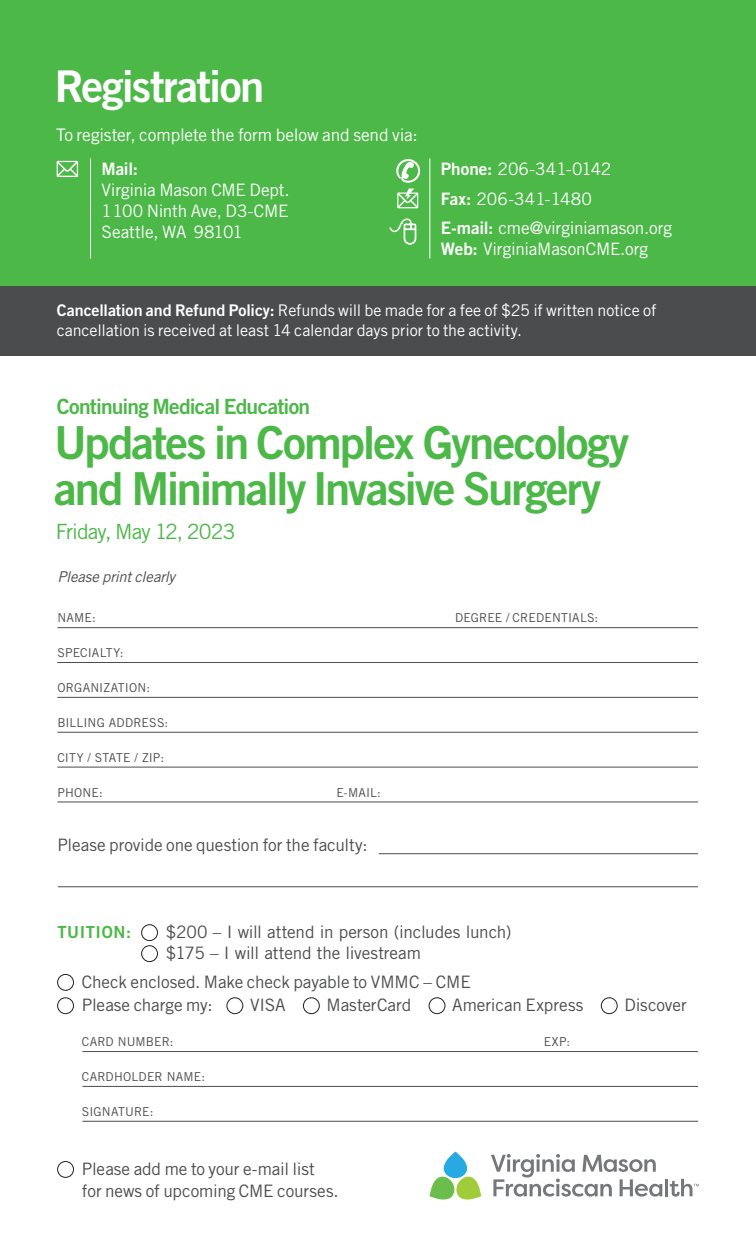
<style>
.page{position:relative;width:756px;height:1260px;background:#fff}
.page>*{position:absolute;margin:0;border:0;box-sizing:border-box;transform-origin:0 0}
.t1{font:45.5px/46px "Trade Gothic LT Std Bd 2";letter-spacing:-.045em;color:#4cb848}
.t2{font:43.75px "Trade Gothic LT Std Bd 2";letter-spacing:-.04em;color:#fff}
.t3{font:21px "Trade Gothic LT Std Bd 2";letter-spacing:-.035em;color:#4cb848}
.t4{font:21px "Trade Gothic LT Std";letter-spacing:-.04em;color:#4cb848}
.t5{font:17.32px "Trade Gothic LT Std";letter-spacing:-.01em;color:#fff}
.t6{font:17.15px/21px "Trade Gothic LT Std";letter-spacing:-.005em;color:#4b4c4d}
.t7{font:17.15px/21px "Trade Gothic LT Std";letter-spacing:-.01em;color:#fff;text-align:justify}
.t8{font:17.15px "Trade Gothic LT Std Bd 2";color:#fff}
.t9{font:16.62px "Trade Gothic LT Std Bd 2";letter-spacing:.035em;color:#4cb848}
.t10{font:16.1px/19.9px "Trade Gothic LT Std";letter-spacing:-.01em;color:#fff}
.t11{font:italic 14.88px "Trade Gothic LT Std";letter-spacing:-.01em;color:#4b4c4d}
.t12{font:12.25px "Trade Gothic LT Std";letter-spacing:.01em;color:#4b4c4d}
.s1{font-family:"Trade Gothic LT Std Bd 2"}
</style>
<div class="page">
<hr style="left:83px;top:1051px;width:615px;height:1px;background:#4b4c4d">
<hr style="left:83px;top:1086px;width:615px;height:1px;background:#4b4c4d">
<hr style="left:83px;top:1121px;width:615px;height:1px;background:#4b4c4d">
<div style="left:141px;top:924px;width:17px;height:17px;border:1px solid #231f20;border-radius:50%"></div>
<div style="left:141px;top:945px;width:17px;height:17px;border:1px solid #231f20;border-radius:50%"></div>
<div style="left:57px;top:974px;width:17px;height:17px;border:1px solid #231f20;border-radius:50%"></div>
<div style="left:57px;top:998px;width:17px;height:16px;border:1px solid #231f20;border-radius:50%"></div>
<div style="left:227px;top:998px;width:16px;height:16px;border:1px solid #231f20;border-radius:50%"></div>
<div style="left:303px;top:998px;width:17px;height:16px;border:1px solid #231f20;border-radius:50%"></div>
<div style="left:429px;top:998px;width:16px;height:16px;border:1px solid #231f20;border-radius:50%"></div>
<div style="left:601px;top:998px;width:16px;height:16px;border:1px solid #231f20;border-radius:50%"></div>
<div style="left:57px;top:1161px;width:17px;height:17px;border:1px solid #231f20;border-radius:50%"></div>
<div style="left:0;top:0;width:756px;height:297px;background:#4cb848"></div>
<svg style="left:397px;top:189px;width:21px;height:19px"></svg>
<svg style="left:57px;top:161px;width:21px;height:16px"></svg>
<svg style="left:390px;top:219px;width:27px;height:26px"></svg>
<hr style="left:90px;top:158px;width:1px;height:100px;background:#fff">
<hr style="left:430px;top:158px;width:1px;height:100px;background:#fff">
<svg style="left:396px;top:159px;width:24px;height:23px"></svg>
<div style="left:0;top:287px;width:756px;height:69px;background:#4b4c4d"></div>
<hr style="left:57px;top:627px;width:641px;height:1px;background:#4b4c4d">
<hr style="left:57px;top:662px;width:641px;height:1px;background:#4b4c4d">
<hr style="left:57px;top:697px;width:641px;height:1px;background:#4b4c4d">
<hr style="left:57px;top:732px;width:641px;height:1px;background:#4b4c4d">
<hr style="left:57px;top:767px;width:641px;height:1px;background:#4b4c4d">
<hr style="left:57px;top:802px;width:641px;height:1px;background:#4b4c4d">
<hr style="left:379px;top:853px;width:319px;height:1px;background:#4b4c4d">
<hr style="left:58px;top:886px;width:640px;height:1px;background:#4b4c4d">
<svg style="left:430px;top:1152px;width:51px;height:48px"></svg>
<svg style="left:491px;top:1154px;width:171px;height:43px"></svg>
<hr style="left:665px;top:1179px;width:3px;height:17px;background:#75777b">
<svg style="left:670px;top:1179px;width:29px;height:18px"></svg>
<h2 class="t2" style="left:55px;top:59px;width:211px">Registration</h2>
<p class="t5" style="left:56px;top:125px;width:363px">To register, complete the form below and send via:</p>
<p class="t8" style="left:101px;top:158px;width:38px">Mail:</p>
<p class="t7" style="left:101px;top:179px;width:190px">Virginia Mason CME Dept.<br>1100 Ninth Ave, D3-CME Seattle, WA 98101</p>
<p class="t7" style="left:441px;top:154px;width:233px;line-height:29.6px;text-align:left"><span class="s1">Phone:</span> 206-341-0142<br><span class="s1">Fax:</span> 206-341-1480<br><span class="s1">E-mail:</span> cme@virginiamason.org</p>
<p class="t7" style="left:441px;top:238px;width:209px"><span class="s1">Web:</span> VirginiaMasonCME.org</p>
<p class="t10" style="left:57px;top:300px;width:601px"><span class="s1">Cancellation and Refund Policy:</span> Refunds will be made for a fee of $25 if written notice of cancellation is received at least 14 calendar days prior to the activity.</p>
<p class="t3" style="left:57px;top:394px;width:255px">Continuing Medical Education</p>
<h1 class="t1" style="left:54px;top:419px;width:577px">Updates in Complex Gynecology and Minimally Invasive Surgery</h1>
<p class="t4" style="left:56px;top:519px;width:181px">Friday, May 12, 2023</p>
<p class="t11" style="left:57px;top:568px;width:119px">Please print clearly</p>
<p class="t12" style="left:57px;top:611px;width:40px">NAME:</p>
<p class="t12" style="left:455px;top:611px;width:145px">DEGREE / CREDENTIALS:</p>
<p class="t12" style="left:57px;top:646px;width:68px">SPECIALTY:</p>
<p class="t12" style="left:57px;top:680px;width:94px">ORGANIZATION:</p>
<p class="t12" style="left:57px;top:715px;width:112px">BILLING ADDRESS:</p>
<p class="t12" style="left:57px;top:750px;width:108px">CITY / STATE / ZIP:</p>
<p class="t12" style="left:57px;top:785px;width:47px">PHONE:</p>
<p class="t12" style="left:336px;top:785px;width:46px">E-MAIL:</p>
<p class="t6" style="left:57px;top:834px;width:312px">Please provide one question for the faculty:</p>
<p class="t9" style="left:57px;top:922px;width:75px">TUITION:</p>
<p class="t6" style="left:166px;top:922px;width:347px">$200 – I will attend in person (includes lunch) $175 – I will attend the livestream</p>
<p class="t6" style="left:82px;top:970px;width:390px;line-height:23.4px">Check enclosed. Make check payable to VMMC – CME<br>Please charge my:</p>
<p class="t6" style="left:250px;top:995px;width:37px">VISA</p>
<p class="t6" style="left:327px;top:995px;width:86px">MasterCard</p>
<p class="t6" style="left:452px;top:995px;width:133px">American Express</p>
<p class="t6" style="left:624px;top:995px;width:64px">Discover</p>
<p class="t12" style="left:82px;top:1035px;width:93px">CARD NUMBER:</p>
<p class="t12" style="left:544px;top:1035px;width:28px">EXP:</p>
<p class="t12" style="left:82px;top:1069px;width:125px">CARDHOLDER NAME:</p>
<p class="t12" style="left:82px;top:1104px;width:73px">SIGNATURE:</p>
<p class="t6" style="left:82px;top:1158px;width:258px">Please add me to your e-mail list for news of upcoming CME courses.</p>
</div>
